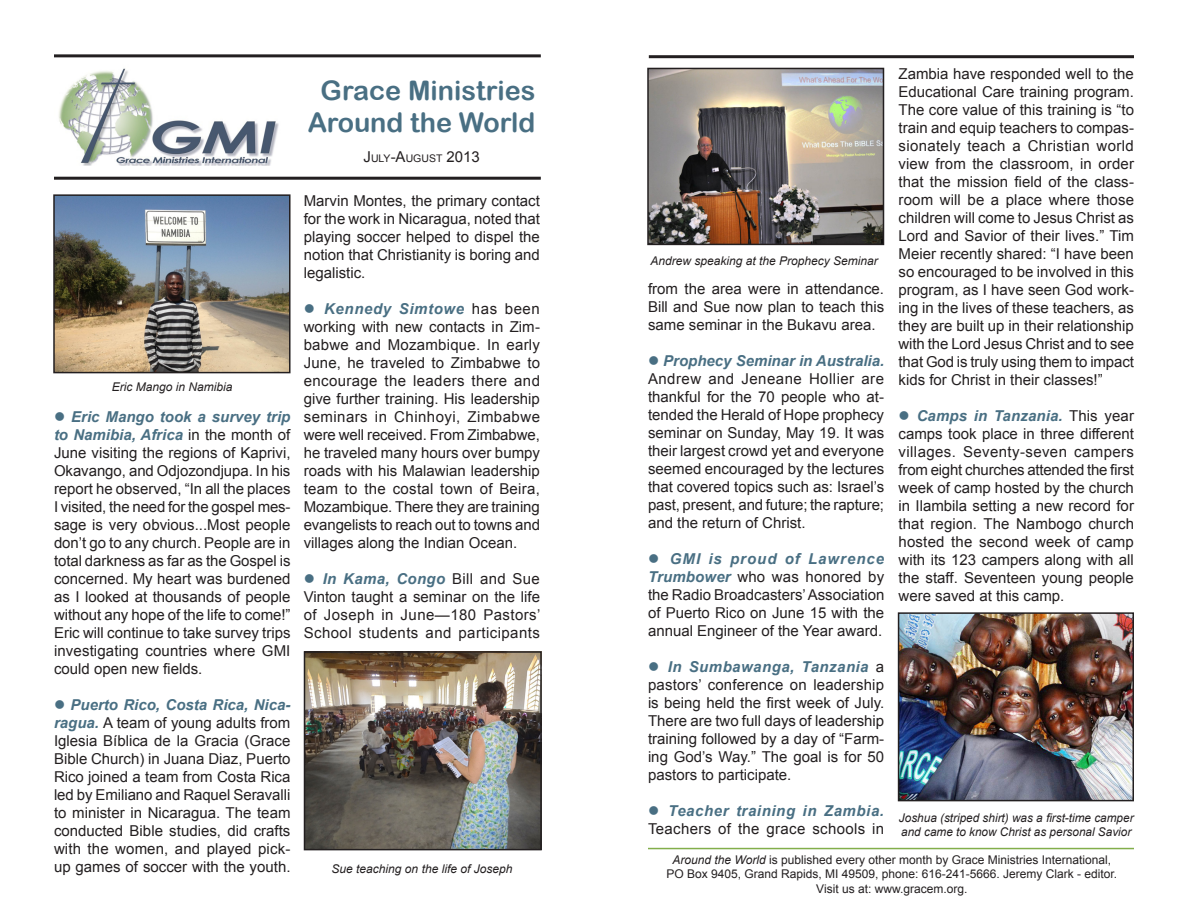
<style>
.page{position:relative;width:1188px;height:918px;background:#fff}
.page>*{position:absolute;margin:0;border:0;box-sizing:border-box;transform-origin:0 0}
.t1{font:27px/32.4px "Arial Rounded MT Bold";color:#496f83;text-align:center}
.t2{font:15px/18px "Arial";color:#231f20;text-align:justify}
.t3{font:15px/18px "Arial";letter-spacing:.025em;color:#231f20}
.t4{font:12px "Arial";color:#231f20}
.t5{font:italic 12px/14.4px "Arial";color:#231f20}
.t6{font:10.5px "Arial";color:#231f20}
.s1{font-size:15px}
.s2{color:#496f83}
.s3{font-weight:700;font-style:italic;color:#496f83}
.s4{font-style:italic}
</style>
<div class="page">
<hr style="left:54px;top:54px;width:487px;height:3px;background:#231f20">
<hr style="left:54px;top:177px;width:487px;height:3px;background:#231f20">
<img style="left:59px;top:68px;width:220px;height:97px">
<hr style="left:649px;top:55px;width:485px;height:3px;background:#231f20">
<hr style="left:648px;top:848px;width:486px;height:1px;background:#82ae4a">
<img style="left:56px;top:197px;width:232px;height:173px">
<div style="left:53px;top:194px;width:238px;height:179px;border:2px solid #231f20"></div>
<img style="left:307px;top:654px;width:232px;height:193px">
<div style="left:304px;top:651px;width:238px;height:199px;border:2px solid #231f20"></div>
<img style="left:650px;top:71px;width:231px;height:171px">
<div style="left:647px;top:68px;width:237px;height:177px;border:2px solid #231f20"></div>
<img style="left:901px;top:615px;width:230px;height:183px">
<div style="left:898px;top:612px;width:236px;height:189px;border:2px solid #231f20"></div>
<h1 class="t1" style="left:307px;top:74px;width:230px">Grace Ministries<br>Around the World</h1>
<p class="t6" style="left:364px;top:152px;width:118px"><span class="s1">J</span>ULY<span class="s1">-A</span>UGUST <span class="s1">2013</span></p>
<p class="t5" style="left:112px;top:380px;width:122px">Eric Mango in Namibia</p>
<p class="t2" style="left:54px;top:408px;width:238px"><span class="s2">●</span> <span class="s3">Eric Mango took a survey trip to Namibia, Africa</span> in the month of June visiting the regions of Kaprivi, Okavango, and Odjozondjupa. In his report he observed, “In all the places I visited, the need for the gospel mes&shy;sage is very obvious...Most people don’t go to any church. People are in total darkness as far as the Gospel is concerned. My heart was burdened as I looked at thousands of people without any hope of the life to come!” Eric will continue to take survey trips investigating countries where GMI could open new fields.</p>
<p class="t2" style="left:54px;top:696px;width:238px"><span class="s2">●</span> <span class="s3">Puerto Rico, Costa Rica, Nica&shy;ragua.</span> A team of young adults from Iglesia Bíblica de la Gracia (Grace Bible Church) in Juana Diaz, Puerto Rico joined a team from Costa Rica led by Emiliano and Raquel Seravalli to minister in Nicaragua. The team conducted Bible studies, did crafts with the women, and played pick&shy;up games of soccer with the youth.</p>
<p class="t2" style="left:304px;top:192px;width:238px">Marvin Montes, the primary contact for the work in Nicaragua, noted that playing soccer helped to dispel the notion that Christianity is boring and legalistic.</p>
<p class="t2" style="left:304px;top:300px;width:238px"><span class="s2">●</span> <span class="s3">Kennedy Simtowe</span> has been working with new contacts in Zim&shy;babwe and Mozambique. In early June, he traveled to Zimbabwe to encourage the leaders there and give further training. His leadership seminars in Chinhoyi, Zimbabwe were well received. From Zimbabwe, he traveled many hours over bumpy roads with his Malawian leadership team to the costal town of Beira, Mozambique. There they are training evangelists to reach out to towns and villages along the Indian Ocean.</p>
<p class="t2" style="left:304px;top:570px;width:238px"><span class="s2">●</span> <span class="s3">In Kama, Congo</span> Bill and Sue Vinton taught a seminar on the life of Joseph in June—180 Pastors’ School students and participants</p>
<p class="t5" style="left:332px;top:861px;width:182px">Sue teaching on the life of Joseph</p>
<p class="t5" style="left:650px;top:253px;width:229px">Andrew speaking at the Prophecy Seminar</p>
<p class="t2" style="left:648px;top:280px;width:238px">from the area were in attendance.<br>Bill and Sue now plan to teach this same seminar in the Bukavu area.</p>
<p class="t2" style="left:648px;top:352px;width:238px"><span class="s2">●</span> <span class="s3">Prophecy Seminar in Australia.<br></span>Andrew and Jeneane Hollier are thankful for the 70 people who at&shy;tended the Herald of Hope prophecy seminar on Sunday, May 19. It was their largest crowd yet and everyone seemed encouraged by the lectures that covered topics such as: Israel’s past, present, and future; the rapture; and the return of Christ.</p>
<p class="t2" style="left:648px;top:550px;width:238px"><span class="s2">●</span> <span class="s3">GMI is proud of Lawrence Trumbower</span> who was honored by the Radio Broadcasters’ Association of Puerto Rico on June 15 with the annual Engineer of the Year award.</p>
<p class="t2" style="left:648px;top:658px;width:238px"><span class="s2">●</span> <span class="s3">In Sumbawanga, Tanzania</span> a pastors’ conference on leadership is being held the first week of July.<br>There are two full days of leadership training followed by a day of “Farm&shy;ing God’s Way.” The goal is for 50 pastors to participate.</p>
<p class="t3" style="left:648px;top:802px;width:238px"><span class="s2">●</span> <span class="s3">Teacher training in Zambia.<br></span>Teachers of the grace schools in</p>
<p class="t2" style="left:899px;top:65px;width:237px">Zambia have responded well to the Educational Care training program.<br>The core value of this training is “to train and equip teachers to compas&shy;sionately teach a Christian world view from the classroom, in order that the mission field of the class&shy;room will be a place where those children will come to Jesus Christ as Lord and Savior of their lives.” Tim Meier recently shared: “I have been so encouraged to be involved in this program, as I have seen God work&shy;ing in the lives of these teachers, as they are built up in their relationship with the Lord Jesus Christ and to see that God is truly using them to impact kids for Christ in their classes!”</p>
<p class="t2" style="left:899px;top:407px;width:237px"><span class="s2">●</span> <span class="s3">Camps in Tanzania.</span> This year camps took place in three different villages. Seventy-seven campers from eight churches attended the first week of camp hosted by the church in Ilambila setting a new record for that region. The Nambogo church hosted the second week of camp with its 123 campers along with all the staff. Seventeen young people were saved at this camp.</p>
<p class="t5" style="left:899px;top:811px;width:236px">Joshua (striped shirt) was a first-time camper and came to know Christ as personal Savior</p>
<p class="t4" style="left:672px;top:852px;width:440px"><span class="s4">Around the World</span> is published every other month by Grace Ministries International,</p>
<p class="t4" style="left:666px;top:866px;width:452px">PO Box 9405, Grand Rapids, MI 49509, phone: 616-241-5666. Jeremy Clark - editor.</p>
<p class="t4" style="left:816px;top:881px;width:153px">Visit us at: www.gracem.org.</p>
</div>
